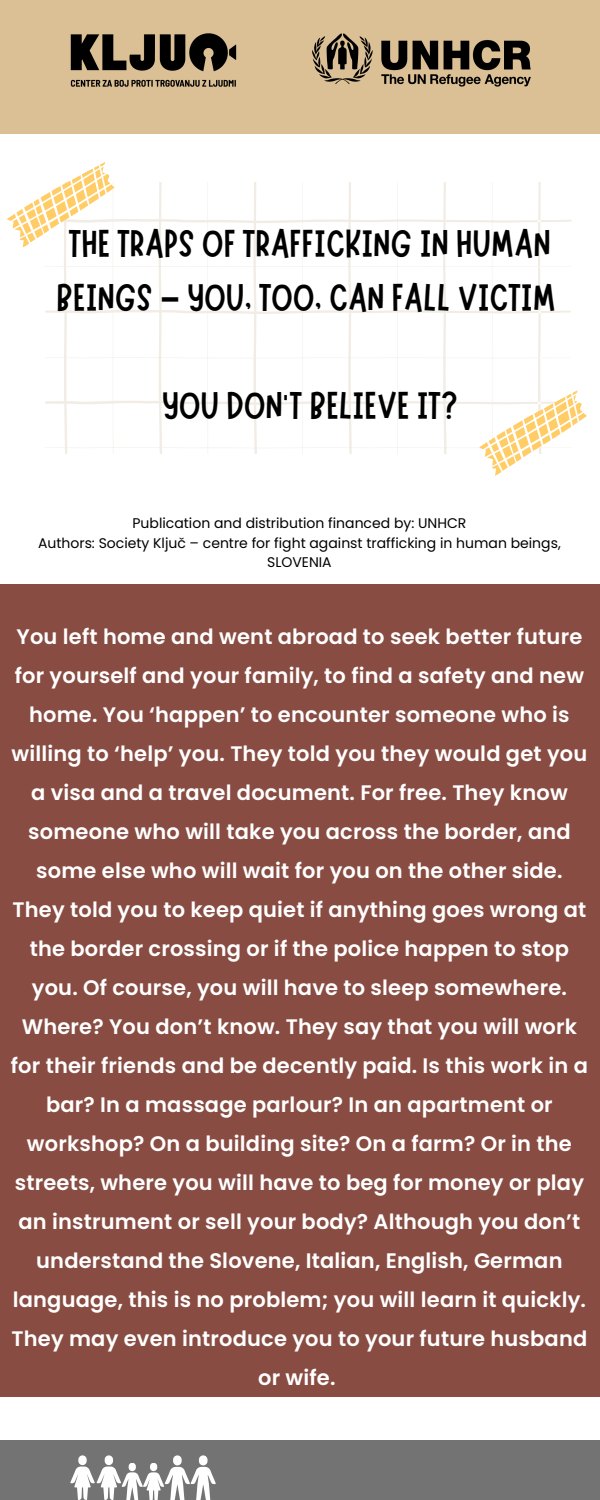
<style>
.page{position:relative;width:600px;height:1500px;background:#fff}
.page>*{position:absolute;margin:0;border:0;box-sizing:border-box;transform-origin:0 0}
.t1{font:38.8px/54px "Marykate";color:#000;text-align:center}
.t2{font:600 21px/39px "Poppins";letter-spacing:.01em;color:#fff;text-align:center}
.t3{font:14px/19.5px "Poppins";color:#000;text-align:center}
.s1{font-family:"Noto Sans Gurmukhi";font-weight:700}
</style>
<div class="page">
<div style="left:0;top:1358px;width:600px;height:142px;background:#737373"></div>
<div style="left:0;top:585px;width:600px;height:834px;background:#884c42"></div>
<div style="left:0;top:0;width:600px;height:133px;background:#dbc096"></div>
<div style="left:0;top:1397px;width:600px;height:43px;background:#fff"></div>
<svg style="left:70px;top:1455px;width:146px;height:45px"></svg>
<img style="left:70px;top:33px;width:167px;height:54px">
<svg style="left:44px;top:183px;width:528px;height:270px"></svg>
<svg style="left:7px;top:162px;width:116px;height:86px"></svg>
<svg style="left:477px;top:390px;width:110px;height:86px"></svg>
<img style="left:312px;top:33px;width:219px;height:54px">
<h1 class="t1" style="left:57px;top:213px;width:501px">THE TRAPS OF TRAFFICKING IN HUMAN<br>BEINGS <span class="s1">–</span> YOU, TOO, CAN FALL VICTIM</h1>
<h1 class="t1" style="left:162px;top:375px;width:298px">YOU DON’T BELIEVE IT?</h1>
<p class="t3" style="left:38px;top:514px;width:524px">Publication and distribution financed by: UNHCR<br>Authors: Society Ključ – centre for fight against trafficking in human beings,<br>SLOVENIA</p>
<p class="t2" style="left:11px;top:617px;width:579px">You left home and went abroad to seek better future for yourself and your family, to find a safety and new home. You ‘happen’ to encounter someone who is willing to ‘help’ you. They told you they would get you a visa and a travel document. For free. They know someone who will take you across the border, and some else who will wait for you on the other side.<br>They told you to keep quiet if anything goes wrong at the border crossing or if the police happen to stop you. Of course, you will have to sleep somewhere.<br>Where? You don’t know. They say that you will work for their friends and be decently paid. Is this work in a bar? In a massage parlour? In an apartment or workshop? On a building site? On a farm? Or in the streets, where you will have to beg for money or play an instrument or sell your body? Although you don’t understand the Slovene, Italian, English, German language, this is no problem; you will learn it quickly.<br>They may even introduce you to your future husband or wife.</p>
</div>
